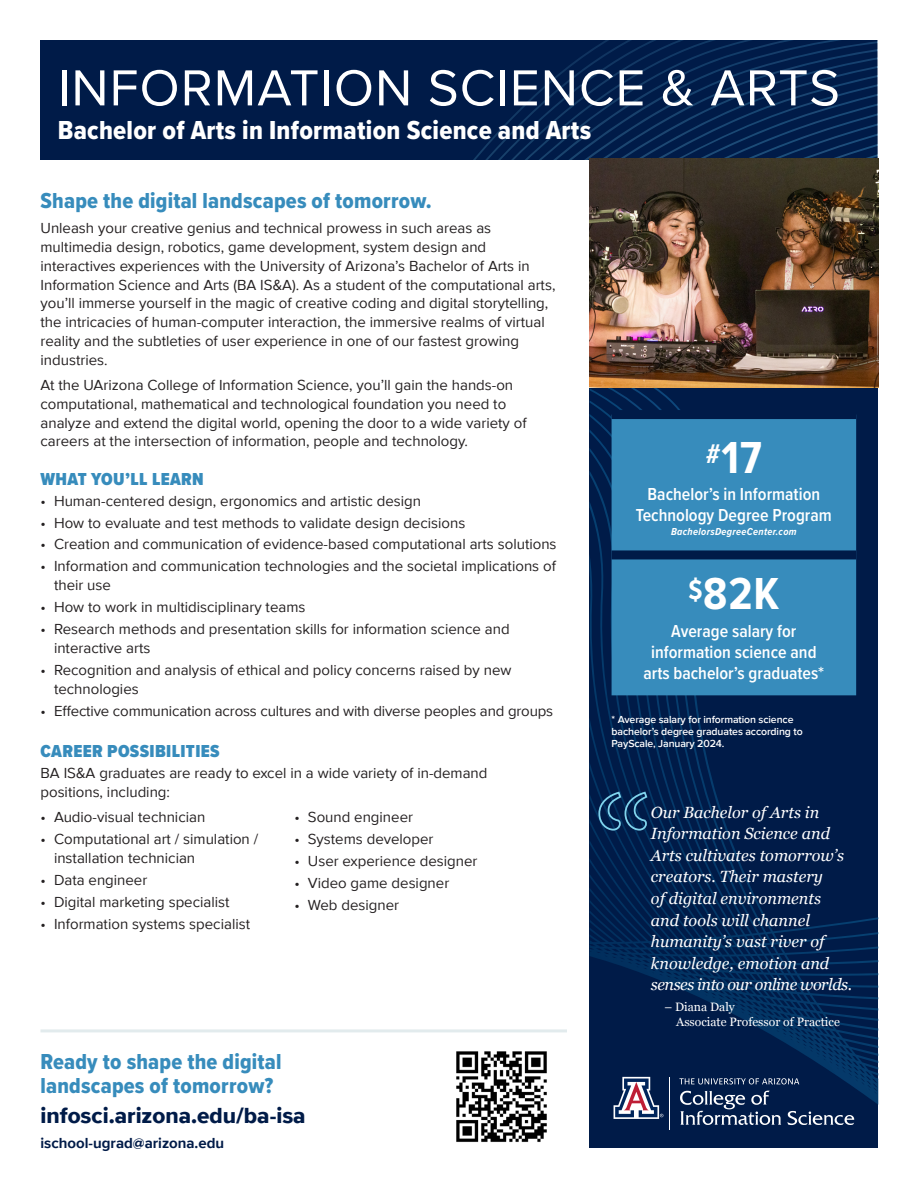
<style>
.page{position:relative;width:918px;height:1188px;background:#fff}
.page>*{position:absolute;margin:0;border:0;box-sizing:border-box;transform-origin:0 0}
.t1{font:52.5px "Proxima Nova";letter-spacing:.02em;color:#fff}
.t2{font:700 46.5px "Proxima Nova Cond";color:#fff}
.t3{font:27px "Proxima Nova Cond Extrabld";letter-spacing:.01em;color:#fff}
.t4{font:22.5px/24px "Proxima Nova Cond Extrabld";letter-spacing:.01em;color:#378cbc}
.t5{font:22.5px "Proxima Nova Extrabld";color:#001b48}
.t6{font:600 18px/21px "Proxima Nova Cond";color:#fff;text-align:center}
.t7{font:900 18px "Proxima Nova Cond";letter-spacing:.02em;color:#378cbc}
.t8{font:italic 16.2px/21.6px "Georgia";color:#fff}
.t9{font:15px/18.8px "Proxima Nova";color:#231f20}
.t10{font:700 15px "Proxima Nova";color:#001b48}
.t11{font:12.15px/14.9px "Georgia";color:#fff}
.t12{font:600 10.5px/12px "Proxima Nova";letter-spacing:-.01em;color:#fff}
.t13{font:italic 700 10.5px "Proxima Nova Cond";letter-spacing:.03em;color:#fff}
</style>
<div class="page">
<svg style="left:590px;top:387px;width:288px;height:761px;background:#001f4d"></svg>
<svg style="left:590px;top:387px;width:212px;height:547px;background:#011f4c"></svg>
<div style="left:40px;top:40px;width:73px;height:120px;background:#001b48"></div>
<svg style="left:113px;top:40px;width:765px;height:120px;background:#021e4b"></svg>
<svg style="left:614px;top:1077px;width:49px;height:42px"></svg>
<hr style="left:669px;top:1077px;width:1px;height:53px;background:#fff">
<svg style="left:680px;top:1091px;width:174px;height:34px;background:#2f4569"></svg>
<svg style="left:679px;top:1078px;width:120px;height:6px"></svg>
<svg style="left:597px;top:790px;width:52px;height:41px;background:#17406a"></svg>
<hr style="left:40px;top:1029px;width:527px;height:3px;background:#e2ebed">
<div style="left:612px;top:419px;width:244px;height:276px;background:#378cbc"></div>
<div style="left:612px;top:410px;width:244px;height:9px;background:#001b48"></div>
<div style="left:612px;top:550px;width:244px;height:9px;background:#001b48"></div>
<img style="left:456px;top:1051px;width:91px;height:91px">
<img style="left:590px;top:158px;width:288px;height:229px">
<h1 class="t1" style="left:58px;top:49px;width:784px">INFORMATION SCIENCE &amp; ARTS</h1>
<h3 class="t3" style="left:58px;top:110px;width:535px">Bachelor of Arts in Information Science and Arts</h3>
<h3 class="t4" style="left:40px;top:188px;width:393px">Shape the digital landscapes of tomorrow.</h3>
<p class="t9" style="left:40px;top:218px;width:516px">Unleash your creative genius and technical prowess in such areas as multimedia design, robotics, game development, system design and interactives experiences with the University of Arizona’s Bachelor of Arts in Information Science and Arts (BA IS&amp;A). As a student of the computational arts, you’ll immerse yourself in the magic of creative coding and digital storytelling, the intricacies of human-computer interaction, the immersive realms of virtual reality and the subtleties of user experience in one of our fastest growing industries.</p>
<p class="t9" style="left:40px;top:375px;width:488px">At the UArizona College of Information Science, you’ll gain the hands-on computational, mathematical and technological foundation you need to analyze and extend the digital world, opening the door to a wide variety of careers at the intersection of information, people and technology.</p>
<p class="t7" style="left:40px;top:465px;width:165px">WHAT YOU’LL LEARN</p>
<p class="t9" style="left:40px;top:491px;width:382px">• Human-centered design, ergonomics and artistic design</p>
<p class="t9" style="left:40px;top:513px;width:426px">• How to evaluate and test methods to validate design decisions</p>
<p class="t9" style="left:40px;top:535px;width:518px">• Creation and communication of evidence-based computational arts solutions</p>
<p class="t9" style="left:54px;top:557px;width:503px;text-indent:-14px">• Information and communication technologies and the societal implications of their use</p>
<p class="t9" style="left:40px;top:597px;width:267px">• How to work in multidisciplinary teams</p>
<p class="t9" style="left:54px;top:619px;width:457px;text-indent:-14px">• Research methods and presentation skills for information science and interactive arts</p>
<p class="t9" style="left:54px;top:660px;width:459px;text-indent:-14px">• Recognition and analysis of ethical and policy concerns raised by new technologies</p>
<p class="t9" style="left:40px;top:701px;width:514px">• Effective communication across cultures and with diverse peoples and groups</p>
<p class="t7" style="left:40px;top:738px;width:181px">CAREER POSSIBILITIES</p>
<p class="t9" style="left:40px;top:763px;width:449px">BA IS&amp;A graduates are ready to excel in a wide variety of in-demand positions, including:</p>
<p class="t9" style="left:40px;top:807px;width:166px">• Audio-visual technician</p>
<p class="t9" style="left:54px;top:829px;width:206px;text-indent:-14px">• Computational art / simulation / installation technician</p>
<p class="t9" style="left:40px;top:870px;width:108px">• Data engineer</p>
<p class="t9" style="left:40px;top:892px;width:191px">• Digital marketing specialist</p>
<p class="t9" style="left:40px;top:914px;width:211px">• Information systems specialist</p>
<p class="t9" style="left:294px;top:807px;width:120px">• Sound engineer</p>
<p class="t9" style="left:294px;top:829px;width:141px">• Systems developer</p>
<p class="t9" style="left:294px;top:851px;width:185px">• User experience designer</p>
<p class="t9" style="left:294px;top:873px;width:156px">• Video game designer</p>
<p class="t9" style="left:294px;top:895px;width:106px">• Web designer</p>
<h3 class="t4" style="left:40px;top:1050px;width:243px">Ready to shape the digital landscapes of tomorrow?</h3>
<h3 class="t5" style="left:40px;top:1098px;width:267px">infosci.arizona.edu/ba-isa</h3>
<p class="t10" style="left:40px;top:1132px;width:185px">ischool-ugrad@arizona.edu</p>
<h2 class="t2" style="left:706px;top:423px;width:57px"><sup>#</sup>17</h2>
<p class="t6" style="left:636px;top:483px;width:198px">Bachelor’s in Information<br>Technology Degree Program</p>
<p class="t13" style="left:671px;top:524px;width:127px">BachelorsDegreeCenter.com</p>
<h2 class="t2" style="left:689px;top:560px;width:92px"><sup>$</sup>82K</h2>
<p class="t6" style="left:643px;top:620px;width:182px">Average salary for information science and arts bachelor’s graduates*</p>
<p class="t12" style="left:612px;top:713px;width:193px">* Average salary for information science bachelor’s degree graduates according to<br>PayScale, January 2024.</p>
<p class="t8" style="left:651px;top:801px;width:203px">Our Bachelor of Arts in<br>Information Science and<br>Arts cultivates tomorrow’s creators. Their mastery<br>of digital environments and tools will channel humanity’s vast river of knowledge, emotion and senses into our online worlds.</p>
<p class="t11" style="left:676px;top:999px;width:165px;text-indent:-12px">– Diana Daly<br>Associate Professor of Practice</p>
</div>
